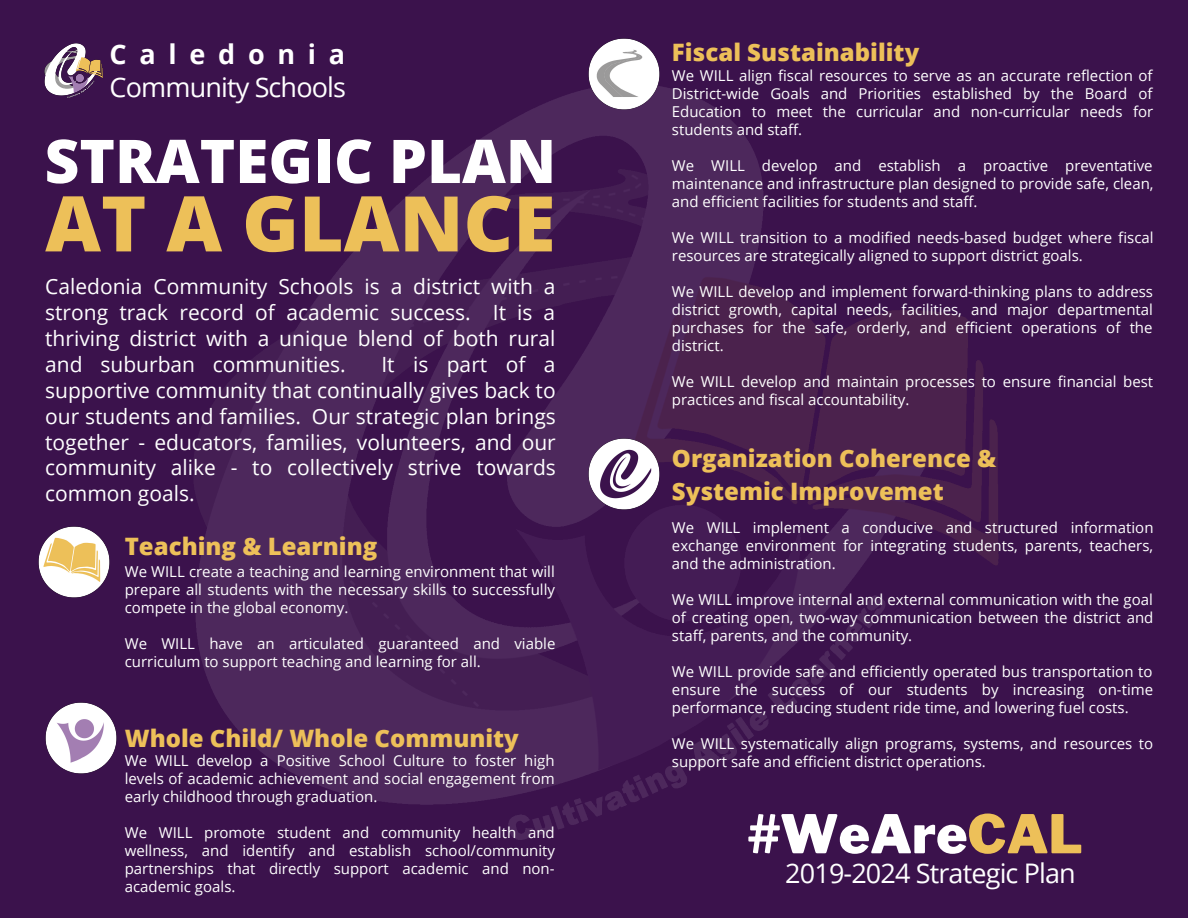
<style>
.page{position:relative;width:1188px;height:918px;background:#3b124c}
.page>*{position:absolute;margin:0;border:0;box-sizing:border-box;transform-origin:0 0}
.t1{font:800 76.8px "Open Sans";color:#edc059}
.t2{font:800 60.3px "Open Sans";color:#fff}
.t3{font:900 52.95px "Libre Franklin";color:#fff}
.t4{font:27px "Open Sans";letter-spacing:-.03em;color:#fff}
.t5{font:700 27px "Open Sans";letter-spacing:.47em;color:#fff}
.t6{font:800 24px/32.7px "Open Sans";color:#edc059}
.t7{font:21px/25.8px "Open Sans";color:#fff;text-align:justify}
.t8{font:15px/18px "Open Sans";color:#fff;text-align:justify}
.s1{color:#edc059}
</style>
<div class="page">
<img style="left:194px;top:86px;width:804px;height:754px">
<img style="left:44px;top:43px;width:59px;height:55px">
<img style="left:38px;top:526px;width:72px;height:72px">
<img style="left:45px;top:702px;width:72px;height:72px">
<img style="left:588px;top:38px;width:73px;height:73px">
<img style="left:588px;top:438px;width:73px;height:73px">
<p class="t5" style="left:110px;top:36px;width:237px">Caledonia</p>
<p class="t4" style="left:110px;top:68px;width:238px">Community Schools</p>
<p class="t2" style="left:45px;top:119px;width:513px">STRATEGIC PLAN</p>
<p class="t1" style="left:45px;top:169px;width:512px">AT A GLANCE</p>
<p class="t7" style="left:45px;top:273px;width:512px">Caledonia Community Schools is a district with a strong track record of academic success. It is a thriving district with a unique blend of both rural and suburban communities.</p>
<p class="t7" style="left:45px;top:351px;width:512px;text-indent:336px">It is part of a supportive community that continually gives back to our students and families. Our strategic plan brings together - educators, families, volunteers, and our community alike - to collectively strive towards common goals.</p>
<p class="t6" style="left:125px;top:529px;width:254px">Teaching &amp; Learning</p>
<p class="t8" style="left:125px;top:562px;width:432px">We WILL create a teaching and learning environment that will prepare all students with the necessary skills to successfully compete in the global economy.</p>
<p class="t8" style="left:125px;top:634px;width:432px">We WILL have an articulated guaranteed and viable curriculum to support teaching and learning for all.</p>
<p class="t6" style="left:125px;top:721px;width:396px">Whole Child/ Whole Community</p>
<p class="t8" style="left:125px;top:751px;width:431px">We WILL develop a Positive School Culture to foster high levels of academic achievement and social engagement from early childhood through graduation.</p>
<p class="t8" style="left:125px;top:823px;width:432px">We WILL promote student and community health and wellness, and identify and establish school/community partnerships that directly support academic and non&shy;academic goals.</p>
<p class="t6" style="left:672px;top:36px;width:249px">Fiscal Sustainability</p>
<p class="t8" style="left:672px;top:66px;width:483px">We WILL align fiscal resources to serve as an accurate reflection of District-wide Goals and Priorities established by the Board of Education to meet the curricular and non-curricular needs for students and staff.</p>
<p class="t8" style="left:672px;top:156px;width:483px">We WILL develop and establish a proactive preventative maintenance and infrastructure plan designed to provide safe, clean, and efficient facilities for students and staff.</p>
<p class="t8" style="left:672px;top:228px;width:483px">We WILL transition to a modified needs-based budget where fiscal resources are strategically aligned to support district goals.</p>
<p class="t8" style="left:672px;top:282px;width:483px">We WILL develop and implement forward-thinking plans to address district growth, capital needs, facilities, and major departmental purchases for the safe, orderly, and efficient operations of the district.</p>
<p class="t8" style="left:672px;top:372px;width:483px">We WILL develop and maintain processes to ensure financial best practices and fiscal accountability.</p>
<p class="t6" style="left:672px;top:441px;width:326px">Organization Coherence &amp;<br>Systemic Improvemet</p>
<p class="t8" style="left:672px;top:518px;width:483px">We WILL implement a conducive and structured information exchange environment for integrating students, parents, teachers, and the administration.</p>
<p class="t8" style="left:672px;top:590px;width:483px">We WILL improve internal and external communication with the goal of creating open, two-way communication between the district and staff, parents, and the community.</p>
<p class="t8" style="left:672px;top:662px;width:483px">We WILL provide safe and efficiently operated bus transportation to ensure the success of our students by increasing on-time performance, reducing student ride time, and lowering fuel costs.</p>
<p class="t8" style="left:672px;top:734px;width:483px">We WILL systematically align programs, systems, and resources to support safe and efficient district operations.</p>
<p class="t3" style="left:748px;top:802px;width:336px">#WeAre<span class="s1">CAL</span></p>
<p class="t4" style="left:785px;top:854px;width:292px">2019-2024 Strategic Plan</p>
</div>
